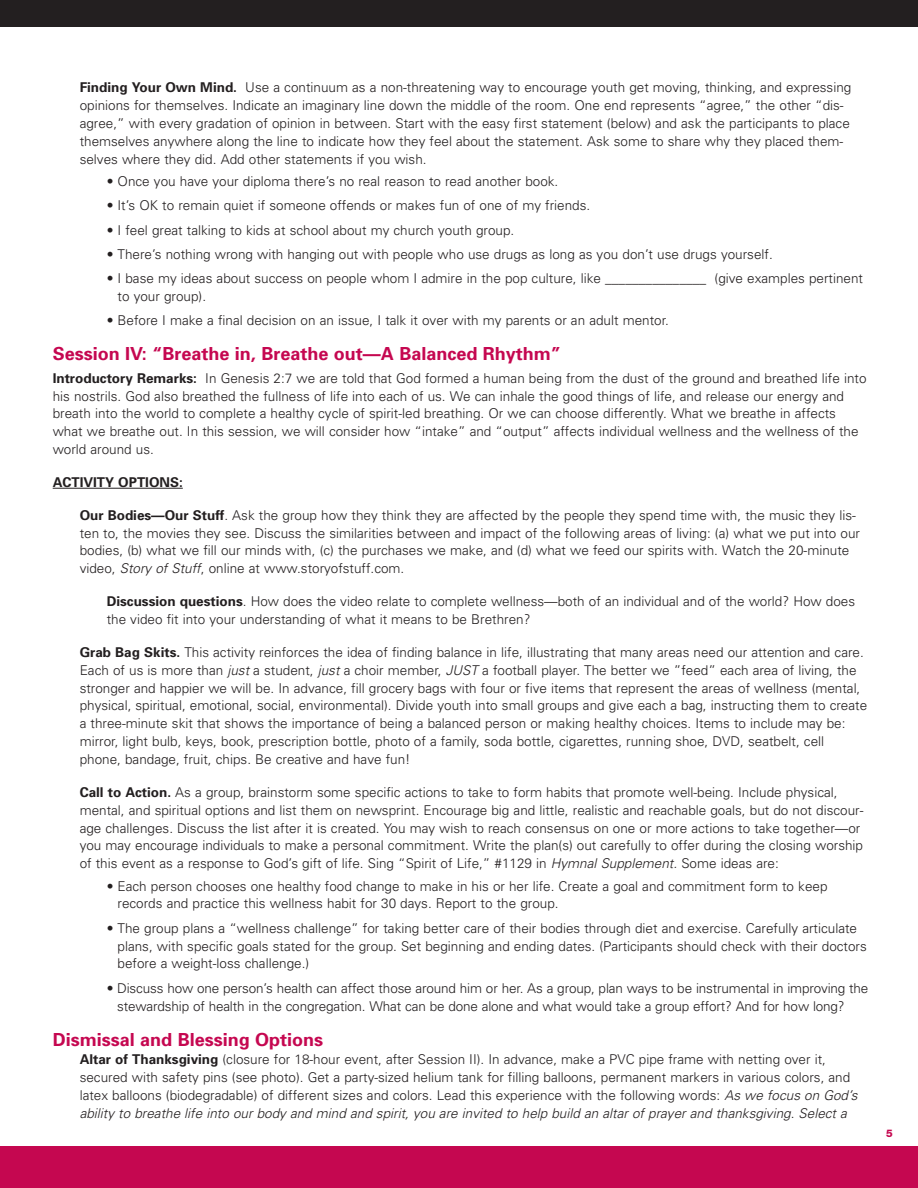
<style>
.page{position:relative;width:918px;height:1188px;background:#fff}
.page>*{position:absolute;margin:0;border:0;box-sizing:border-box;transform-origin:0 0}
.t1{font:700 18px "Univers";color:#c50750}
.t2{font:300 13.5px/17.9px "Univers";color:#231f20}
.t3{font:700 13.5px "Univers";color:#231f20}
.t4{font:800 10.5px "Helvetica Neue";color:#c50750}
.s1{font-weight:700}
.s2{font-style:italic}
</style>
<div class="page">
<div style="left:0;top:0;width:918px;height:27px;background:#231f20"></div>
<div style="left:1px;top:1146px;width:917px;height:42px;background:#c50750"></div>
<hr style="left:53px;top:488px;width:130px;height:1px;background:#231f20">
<p class="t2" style="left:80px;top:80px;width:773px"><span class="s1">Finding Your Own Mind.</span> Use a continuum as a non-threatening way to encourage youth get moving, thinking, and expressing opinions for themselves. Indicate an imaginary line down the middle of the room. One end represents “agree,” the other “dis&shy;agree,” with every gradation of opinion in between. Start with the easy first statement (below) and ask the participants to place themselves anywhere along the line to indicate how they feel about the statement. Ask some to share why they placed them&shy;selves where they did. Add other statements if you wish.</p>
<p class="t2" style="left:107px;top:174px;width:453px">• Once you have your diploma there’s no real reason to read another book.</p>
<p class="t2" style="left:107px;top:198px;width:485px">• It’s OK to remain quiet if someone offends or makes fun of one of my friends.</p>
<p class="t2" style="left:107px;top:222px;width:409px">• I feel great talking to kids at school about my church youth group.</p>
<p class="t2" style="left:107px;top:246px;width:668px">• There’s nothing wrong with hanging out with people who use drugs as long as you don’t use drugs yourself.</p>
<p class="t2" style="left:118px;top:271px;width:747px;text-indent:-11px">• I base my ideas about success on people whom I admire in the pop culture, like _______________ (give examples pertinent to your group).</p>
<p class="t2" style="left:107px;top:313px;width:564px">• Before I make a final decision on an issue, I talk it over with my parents or an adult mentor.</p>
<h1 class="t1" style="left:53px;top:347px;width:510px">Session IV: “Breathe in, Breathe out—A Balanced Rhythm”</h1>
<p class="t2" style="left:53px;top:370px;width:815px"><span class="s1">Introductory Remarks:</span> In Genesis 2:7 we are told that God formed a human being from the dust of the ground and breathed life into his nostrils. God also breathed the fullness of life into each of us. We can inhale the good things of life, and release our energy and breath into the world to complete a healthy cycle of spirit-led breathing. Or we can choose differently. What we breathe in affects what we breathe out. In this session, we will consider how “intake” and “output” affects individual wellness and the wellness of the world around us.</p>
<p class="t3" style="left:53px;top:477px;width:132px">ACTIVITY OPTIONS:</p>
<p class="t2" style="left:80px;top:507px;width:782px"><span class="s1">Our Bodies—Our Stuff</span>. Ask the group how they think they are affected by the people they spend time with, the music they lis&shy;ten to, the movies they see. Discuss the similarities between and impact of the following areas of living: (a) what we put into our bodies, (b) what we fill our minds with, (c) the purchases we make, and (d) what we feed our spirits with. Watch the 20-minute video, <span class="s2">Story of Stuff</span>, online at www.storyofstuff.com.</p>
<p class="t2" style="left:107px;top:594px;width:750px"><span class="s1">Discussion questions</span>. How does the video relate to complete wellness—both of an individual and of the world? How does the video fit into your understanding of what it means to be Brethren?</p>
<p class="t2" style="left:80px;top:644px;width:789px"><span class="s1">Grab Bag Skits.</span> This activity reinforces the idea of finding balance in life, illustrating that many areas need our attention and care.<br>Each of us is more than <span class="s2">just</span> a student, <span class="s2">just</span> a choir member, <span class="s2">JUST</span> a football player. The better we ”feed” each area of living, the stronger and happier we will be. In advance, fill grocery bags with four or five items that represent the areas of wellness (mental, physical, spiritual, emotional, social, environmental). Divide youth into small groups and give each a bag, instructing them to create a three-minute skit that shows the importance of being a balanced person or making healthy choices. Items to include may be: mirror, light bulb, keys, book, prescription bottle, photo of a family, soda bottle, cigarettes, running shoe, DVD, seatbelt, cell phone, bandage, fruit, chips. Be creative and have fun!</p>
<p class="t2" style="left:80px;top:784px;width:785px"><span class="s1">Call to Action.</span> As a group, brainstorm some specific actions to take to form habits that promote well-being. Include physical, mental, and spiritual options and list them on newsprint. Encourage big and little, realistic and reachable goals, but do not discour&shy;age challenges. Discuss the list after it is created. You may wish to reach consensus on one or more actions to take together—or you may encourage individuals to make a personal commitment. Write the plan(s) out carefully to offer during the closing worship of this event as a response to God’s gift of life. Sing “Spirit of Life,” #1129 in <span class="s2">Hymnal Supplement.</span> Some ideas are:</p>
<p class="t2" style="left:118px;top:878px;width:711px;text-indent:-11px">• Each person chooses one healthy food change to make in his or her life. Create a goal and commitment form to keep records and practice this wellness habit for 30 days. Report to the group.</p>
<p class="t2" style="left:118px;top:920px;width:751px;text-indent:-11px">• The group plans a “wellness challenge” for taking better care of their bodies through diet and exercise. Carefully articulate plans, with specific goals stated for the group. Set beginning and ending dates. (Participants should check with their doctors before a weight-loss challenge.)</p>
<p class="t2" style="left:117px;top:980px;width:753px;text-indent:-11px">• Discuss how one person’s health can affect those around him or her. As a group, plan ways to be instrumental in improving the stewardship of health in the congregation. What can be done alone and what would take a group effort? And for how long?</p>
<h1 class="t1" style="left:53px;top:1033px;width:272px">Dismissal and Blessing Options</h1>
<p class="t2" style="left:80px;top:1052px;width:782px"><span class="s1">Altar of Thanksgiving</span> (closure for 18-hour event, after Session II). In advance, make a PVC pipe frame with netting over it, secured with safety pins (see photo). Get a party-sized helium tank for filling balloons, permanent markers in various colors, and latex balloons (biodegradable) of different sizes and colors. Lead this experience with the following words: <span class="s2">As we focus on God’s ability to breathe life into our body and mind and spirit, you are invited to help build an altar of prayer and thanksgiving</span>. <span class="s2">Select a</span></p>
<p class="t4" style="left:886px;top:1129px;width:8px">5</p>
</div>
